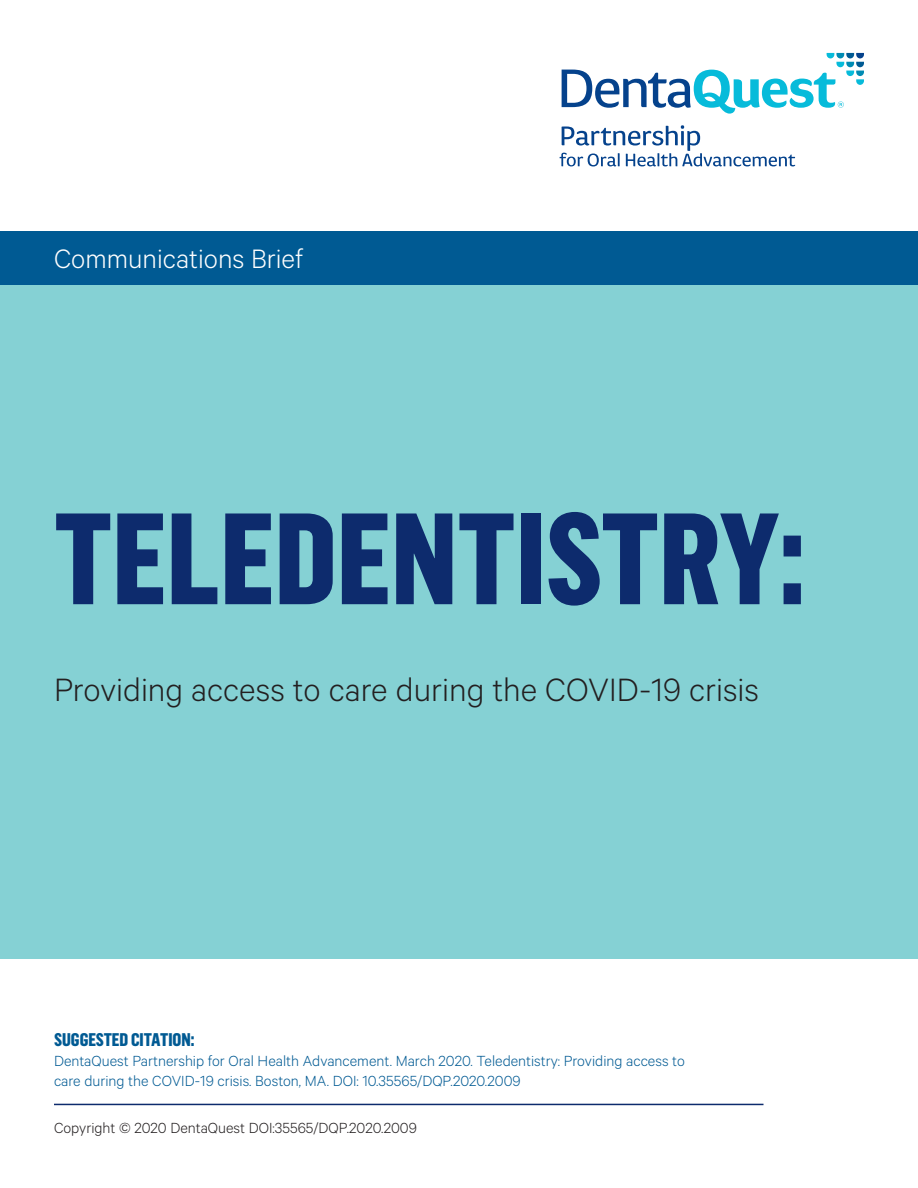
<style>
.page{position:relative;width:918px;height:1188px;background:#fff}
.page>*{position:absolute;margin:0;border:0;box-sizing:border-box;transform-origin:0 0}
.t1{font:800 127.2px "Flama Condensed";color:#0d2b6d}
.t2{font:300 36.3px "Calibre";color:#231f20}
.t3{font:300 30px "Calibre";color:#fff}
.t4{font:800 18px "Flama Condensed";color:#005a93}
.t5{font:300 16.5px/19.8px "Calibre";color:#005a93}
.t6{font:300 16.5px "Calibre";color:#231f20}
</style>
<div class="page">
<div style="left:0;top:285px;width:918px;height:673px;background:#85d1d4"></div>
<div style="left:0;top:231px;width:918px;height:54px;background:#005a93"></div>
<svg style="left:562px;top:53px;width:302px;height:61px"></svg>
<svg style="left:560px;top:125px;width:235px;height:41px"></svg>
<hr style="left:54px;top:1104px;width:710px;height:1px;background:#0d2b6d">
<h3 class="t3" style="left:54px;top:241px;width:250px">Communications Brief</h3>
<h1 class="t1" style="left:54px;top:478px;width:753px">TELEDENTISTRY:</h1>
<h2 class="t2" style="left:54px;top:668px;width:707px">Providing access to care during the COVID-19 crisis</h2>
<p class="t4" style="left:54px;top:1028px;width:142px">SUGGESTED CITATION:</p>
<p class="t5" style="left:54px;top:1050px;width:632px">DentaQuest Partnership for Oral Health Advancement. March 2020. Teledentistry: Providing access to care during the COVID-19 crisis. Boston, MA. DOI: 10.35565/DQP.2020.2009</p>
<p class="t6" style="left:54px;top:1118px;width:364px">Copyright © 2020 DentaQuest DOI:35565/DQP.2020.2009</p>
</div>
